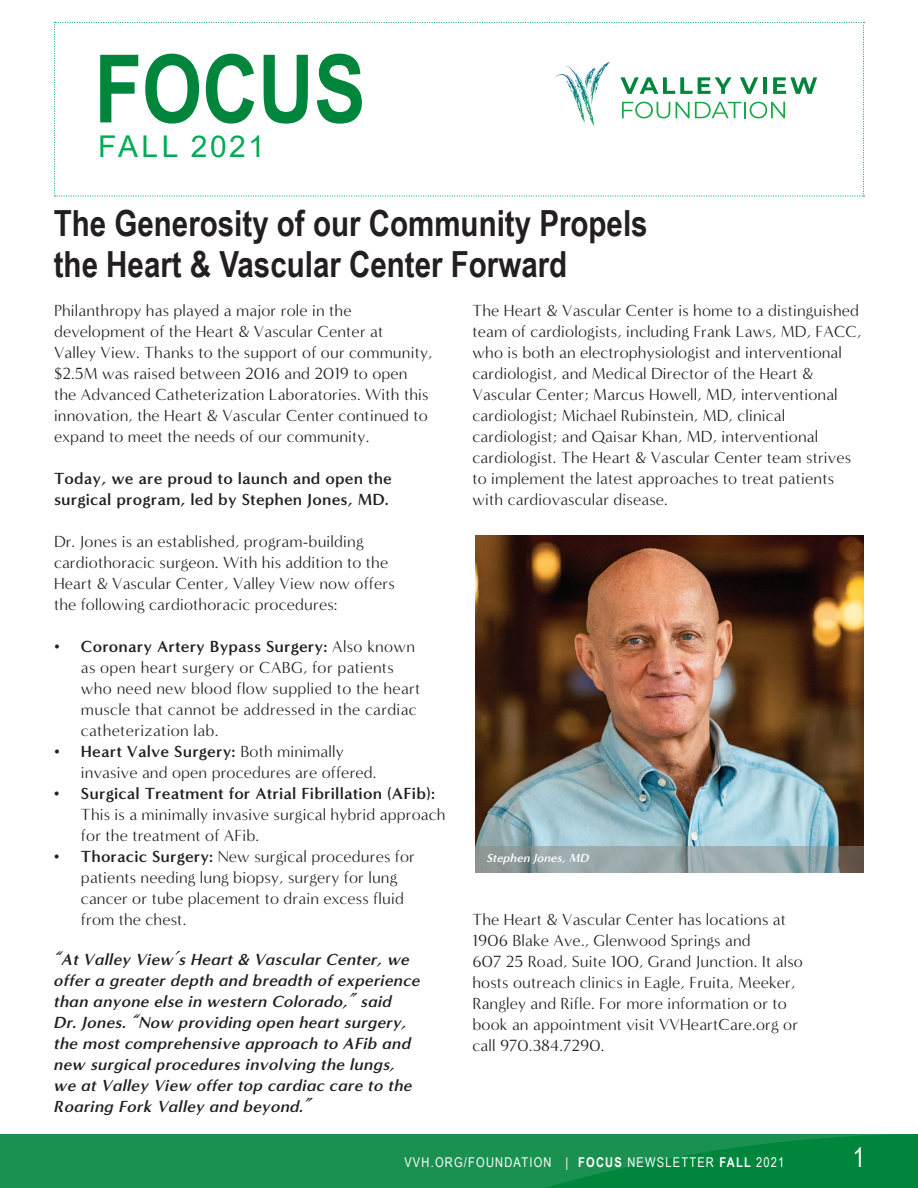
<style>
.page{position:relative;width:918px;height:1188px;background:#fff}
.page>*{position:absolute;margin:0;border:0;box-sizing:border-box;transform-origin:0 0}
.t1{font:700 94.5px "Arial Narrow";color:#00853d}
.t2{font:700 36px/40.5px "Arial Narrow";color:#231f20}
.t3{font:30px "Arial";letter-spacing:.08em;color:#00aa53}
.t4{font:27px "Arial Narrow";color:#fff}
.t5{font:16.5px/21px "Minerva Modern";letter-spacing:.01em;color:#231f20}
.t6{font:italic 700 16.5px/21px "Minerva Modern";letter-spacing:.01em;color:#231f20}
.t7{font:700 16.5px/21px "Minerva Modern";letter-spacing:.01em;color:#231f20}
.t8{font:13.5px "Arial Narrow";letter-spacing:.09em;color:#fff}
.t9{font:italic 700 12px "Minerva Modern";color:#fff}
.s1{font-weight:700}
</style>
<div class="page">
<div style="left:0;top:1134px;width:918px;height:54px;background:#1a9150"></div>
<svg style="left:54px;top:22px;width:810px;height:175px"></svg>
<img style="left:476px;top:536px;width:388px;height:310px">
<svg style="left:476px;top:846px;width:388px;height:26px;background:#92a0a1"></svg>
<svg style="left:545px;top:1134px;width:373px;height:54px"></svg>
<h1 class="t1" style="left:94px;top:18px;width:273px">FOCUS</h1>
<h3 class="t3" style="left:98px;top:126px;width:168px">FALL 2021</h3>
<h2 class="t2" style="left:54px;top:202px;width:595px">The Generosity of our Community Propels the Heart &amp; Vascular Center Forward</h2>
<p class="t5" style="left:54px;top:300px;width:380px">Philanthropy has played a major role in the development of the Heart &amp; Vascular Center at<br>Valley View. Thanks to the support of our community, $2.5M was raised between 2016 and 2019 to open the Advanced Catheterization Laboratories. With this innovation, the Heart &amp; Vascular Center continued to expand to meet the needs of our community.</p>
<p class="t7" style="left:54px;top:468px;width:339px">Today, we are proud to launch and open the surgical program, led by Stephen Jones, MD.</p>
<p class="t5" style="left:54px;top:531px;width:342px">Dr. Jones is an established, program-building cardiothoracic surgeon. With his addition to the Heart &amp; Vascular Center, Valley View now offers the following cardiothoracic procedures:</p>
<p class="t5" style="left:81px;top:636px;width:341px;text-indent:-27px"><span class="s1">• Coronary Artery Bypass Surgery:</span> Also known as open heart surgery or CABG, for patients who need new blood flow supplied to the heart muscle that cannot be addressed in the cardiac catheterization lab.</p>
<p class="t5" style="left:81px;top:741px;width:297px;text-indent:-27px"><span class="s1">• Heart Valve Surgery:</span> Both minimally invasive and open procedures are offered.</p>
<p class="t7" style="left:54px;top:783px;width:383px">• Surgical Treatment for Atrial Fibrillation (AFib):</p>
<p class="t5" style="left:81px;top:804px;width:366px">This is a minimally invasive surgical hybrid approach for the treatment of AFib.</p>
<p class="t5" style="left:81px;top:846px;width:335px;text-indent:-27px"><span class="s1">• Thoracic Surgery:</span> New surgical procedures for patients needing lung biopsy, surgery for lung cancer or tube placement to drain excess fluid from the chest.</p>
<p class="t9" style="left:487px;top:851px;width:104px">Stephen Jones, MD</p>
<p class="t5" style="left:472px;top:300px;width:391px">The Heart &amp; Vascular Center is home to a distinguished team of cardiologists, including Frank Laws, MD, FACC, who is both an electrophysiologist and interventional cardiologist, and Medical Director of the Heart &amp; Vascular Center; Marcus Howell, MD, interventional cardiologist; Michael Rubinstein, MD, clinical cardiologist; and Qaisar Khan, MD, interventional cardiologist. The Heart &amp; Vascular Center team strives to implement the latest approaches to treat patients with cardiovascular disease.</p>
<p class="t5" style="left:472px;top:909px;width:332px">The Heart &amp; Vascular Center has locations at 1906 Blake Ave., Glenwood Springs and<br>607 25 Road, Suite 100, Grand Junction. It also hosts outreach clinics in Eagle, Fruita, Meeker, Rangley and Rifle. For more information or to book an appointment visit VVHeartCare.org or call 970.384.7290.</p>
<p class="t6" style="left:54px;top:949px;width:368px">“At Valley View’s Heart &amp; Vascular Center, we offer a greater depth and breadth of experience than anyone else in western Colorado,” said<br>Dr. Jones. “Now providing open heart surgery, the most comprehensive approach to AFib and new surgical procedures involving the lungs, we at Valley View offer top cardiac care to the Roaring Fork Valley and beyond.”</p>
<p class="t8" style="left:404px;top:1153px;width:382px">VVH.ORG/FOUNDATION | <span class="s1">FOCUS</span> NEWSLETTER <span class="s1">FALL</span> 2021</p>
<h3 class="t4" style="left:853px;top:1138px;width:14px">1</h3>
</div>
